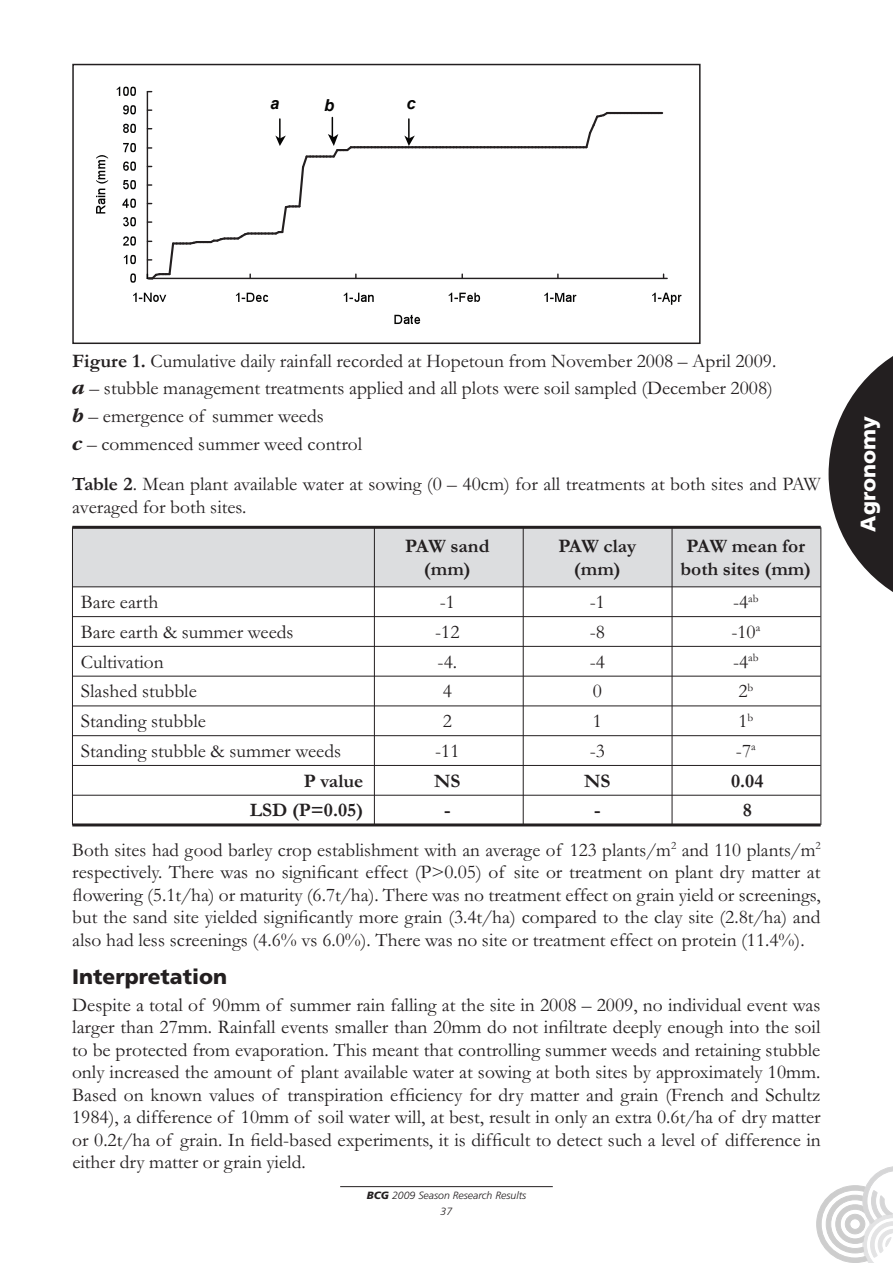
<style>
.page{position:relative;width:893px;height:1263px;background:#fff}
.page>*{position:absolute;margin:0;border:0;box-sizing:border-box;transform-origin:0 0}
.t1{font:900 21px "Frutiger";color:#231f20}
.t2{font:900 21px "Frutiger";color:#fff}
.t3{font:19.5px/22.5px "Garamond";color:#231f20}
.t4{font:700 19.5px "Garamond";color:#231f20}
.t5{font:italic 700 16.5px "Arial";color:#050504}
.t6{font:italic 300 10.5px/16.5px "Frutiger";color:#231f20;text-align:center}
.s1{font-weight:700}
.s2{font-family:"Garamond Lit ITC";font-weight:700;font-style:italic}
.s3{font-weight:900}
</style>
<div class="page">
<hr style="left:340px;top:1186px;width:213px;height:1px;background:#231f20">
<svg style="left:817px;top:1166px;width:76px;height:97px"></svg>
<svg style="left:829px;top:356px;width:64px;height:236px"></svg>
<div style="left:72px;top:527px;width:749px;height:60px;background:#dcdddf"></div>
<hr style="left:147px;top:92px;width:1px;height:186px;background:#231f20">
<hr style="left:147px;top:278px;width:520px;height:1px;background:#231f20">
<svg style="left:130px;top:273px;width:6px;height:10px"></svg>
<svg style="left:124px;top:255px;width:12px;height:9px"></svg>
<svg style="left:123px;top:236px;width:13px;height:10px"></svg>
<svg style="left:123px;top:217px;width:13px;height:9px"></svg>
<svg style="left:122px;top:199px;width:14px;height:9px"></svg>
<svg style="left:123px;top:180px;width:13px;height:9px"></svg>
<svg style="left:123px;top:161px;width:13px;height:10px"></svg>
<svg style="left:123px;top:143px;width:13px;height:9px"></svg>
<svg style="left:123px;top:124px;width:13px;height:9px"></svg>
<svg style="left:123px;top:105px;width:13px;height:9px"></svg>
<svg style="left:117px;top:87px;width:19px;height:9px"></svg>
<svg style="left:133px;top:293px;width:33px;height:9px"></svg>
<svg style="left:236px;top:293px;width:32px;height:9px"></svg>
<svg style="left:344px;top:293px;width:30px;height:9px"></svg>
<svg style="left:449px;top:293px;width:31px;height:9px"></svg>
<svg style="left:544px;top:293px;width:32px;height:9px"></svg>
<svg style="left:652px;top:293px;width:30px;height:12px"></svg>
<svg style="left:394px;top:315px;width:26px;height:9px"></svg>
<svg style="left:96px;top:155px;width:12px;height:59px"></svg>
<svg style="left:147px;top:109px;width:517px;height:171px"></svg>
<div style="left:72px;top:64px;width:629px;height:280px;border:2px solid #231f20"></div>
<hr style="left:72px;top:526px;width:749px;height:3px;background:#231f20">
<hr style="left:72px;top:587px;width:749px;height:1px;background:#231f20">
<hr style="left:72px;top:616px;width:749px;height:1px;background:#231f20">
<hr style="left:72px;top:646px;width:749px;height:1px;background:#231f20">
<hr style="left:72px;top:676px;width:749px;height:1px;background:#231f20">
<hr style="left:72px;top:706px;width:749px;height:1px;background:#231f20">
<hr style="left:72px;top:735px;width:749px;height:1px;background:#231f20">
<hr style="left:72px;top:765px;width:749px;height:1px;background:#231f20">
<hr style="left:72px;top:795px;width:749px;height:1px;background:#231f20">
<hr style="left:72px;top:823px;width:749px;height:3px;background:#231f20">
<hr style="left:72px;top:527px;width:1px;height:298px;background:#231f20">
<hr style="left:821px;top:527px;width:1px;height:298px;background:#231f20">
<hr style="left:672px;top:527px;width:1px;height:298px;background:#231f20">
<hr style="left:523px;top:527px;width:1px;height:298px;background:#231f20">
<hr style="left:374px;top:527px;width:1px;height:298px;background:#231f20">
<p class="t5" style="left:270px;top:93px;width:11px">a</p>
<p class="t5" style="left:324px;top:94px;width:12px">b</p>
<p class="t5" style="left:407px;top:93px;width:11px">c</p>
<p class="t3" style="left:72px;top:347px;width:705px;line-height:27.6px"><span class="s1">Figure 1.</span> Cumulative daily rainfall recorded at Hopetoun from November 2008 – April 2009. <span class="s2">a</span> – stubble management treatments applied and all plots were soil sampled (December 2008) <span class="s2">b</span> – emergence of summer weeds<br><span class="s2">c</span> – commenced summer weed control</p>
<p class="t3" style="left:72px;top:472px;width:750px;line-height:23.4px"><span class="s1">Table 2</span>. Mean plant available water at sowing (0 – 40cm) for all treatments at both sites and PAW averaged for both sites.</p>
<p class="t4" style="left:405px;top:535px;width:86px">PAW sand</p>
<p class="t4" style="left:558px;top:535px;width:79px">PAW clay</p>
<p class="t4" style="left:687px;top:535px;width:120px">PAW mean for</p>
<p class="t4" style="left:424px;top:558px;width:48px">(mm)</p>
<p class="t4" style="left:574px;top:558px;width:48px">(mm)</p>
<p class="t4" style="left:680px;top:558px;width:132px">both sites (mm)</p>
<p class="t3" style="left:81px;top:591px;width:79px">Bare earth</p>
<p class="t3" style="left:440px;top:591px;width:17px">-1</p>
<p class="t3" style="left:590px;top:591px;width:17px">-1</p>
<p class="t3" style="left:733px;top:591px;width:27px">-4<sup>ab</sup></p>
<p class="t3" style="left:81px;top:621px;width:214px">Bare earth &amp; summer weeds</p>
<p class="t3" style="left:435px;top:621px;width:26px">-12</p>
<p class="t3" style="left:590px;top:621px;width:17px">-8</p>
<p class="t3" style="left:731px;top:621px;width:31px">-10<sup>a</sup></p>
<p class="t3" style="left:81px;top:651px;width:85px">Cultivation</p>
<p class="t3" style="left:438px;top:651px;width:21px">-4.</p>
<p class="t3" style="left:590px;top:651px;width:17px">-4</p>
<p class="t3" style="left:733px;top:651px;width:27px">-4<sup>ab</sup></p>
<p class="t3" style="left:81px;top:680px;width:118px">Slashed stubble</p>
<p class="t3" style="left:443px;top:680px;width:11px">4</p>
<p class="t3" style="left:593px;top:680px;width:11px">0</p>
<p class="t3" style="left:738px;top:680px;width:16px">2<sup>b</sup></p>
<p class="t3" style="left:81px;top:710px;width:127px">Standing stubble</p>
<p class="t3" style="left:443px;top:710px;width:11px">2</p>
<p class="t3" style="left:593px;top:710px;width:11px">1</p>
<p class="t3" style="left:738px;top:710px;width:16px">1<sup>b</sup></p>
<p class="t3" style="left:81px;top:740px;width:262px">Standing stubble &amp; summer weeds</p>
<p class="t3" style="left:435px;top:740px;width:26px">-11</p>
<p class="t3" style="left:590px;top:740px;width:17px">-3</p>
<p class="t3" style="left:736px;top:740px;width:21px">-7<sup>a</sup></p>
<p class="t4" style="left:304px;top:770px;width:61px">P value</p>
<p class="t4" style="left:434px;top:770px;width:28px">NS</p>
<p class="t4" style="left:584px;top:770px;width:28px">NS</p>
<p class="t4" style="left:731px;top:770px;width:34px">0.04</p>
<p class="t4" style="left:250px;top:800px;width:115px">LSD (P=0.05)</p>
<p class="t4" style="left:444px;top:800px;width:8px">-</p>
<p class="t4" style="left:594px;top:800px;width:8px">-</p>
<p class="t3" style="left:72px;top:791px;width:750px;line-height:39.5px;text-indent:670px"><span class="s1">8<br></span>Both sites had good barley crop establishment with an average of 123 plants/m<sup>2</sup> and 110 plants/m<sup>2</sup></p>
<p class="t3" style="left:72px;top:861px;width:750px;text-align:justify">respectively. There was no significant effect (P&gt;0.05) of site or treatment on plant dry matter at flowering (5.1t/ha) or maturity (6.7t/ha). There was no treatment effect on grain yield or screenings, but the sand site yielded significantly more grain (3.4t/ha) compared to the clay site (2.8t/ha) and also had less screenings (4.6% vs 6.0%). There was no site or treatment effect on protein (11.4%).</p>
<p class="t1" style="left:72px;top:964px;width:156px">Interpretation</p>
<p class="t3" style="left:72px;top:994px;width:750px;text-align:justify">Despite a total of 90mm of summer rain falling at the site in 2008 – 2009, no individual event was larger than 27mm. Rainfall events smaller than 20mm do not infiltrate deeply enough into the soil to be protected from evaporation. This meant that controlling summer weeds and retaining stubble only increased the amount of plant available water at sowing at both sites by approximately 10mm.<br>Based on known values of transpiration efficiency for dry matter and grain (French and Schultz 1984), a difference of 10mm of soil water will, at best, result in only an extra 0.6t/ha of dry matter or 0.2t/ha of grain. In field-based experiments, it is difficult to detect such a level of difference in either dry matter or grain yield.</p>
<p class="t6" style="left:367px;top:1187px;width:161px"><span class="s3">BCG</span> 2009 Season Research Results<br>37</p>
<p class="t2" style="left:856px;top:532px;width:117px;rotate:-90deg">Agronomy</p>
</div>
